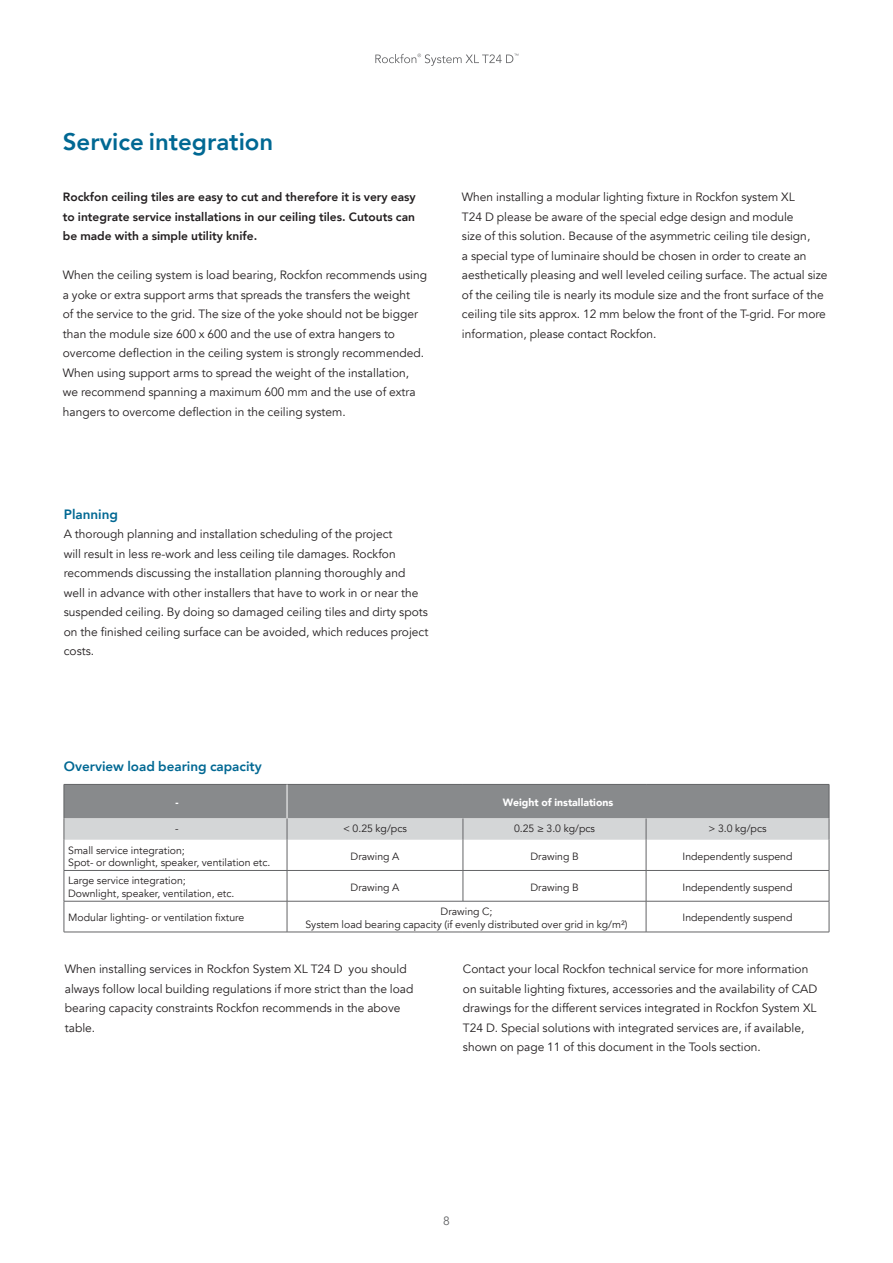
<style>
.page{position:relative;width:893px;height:1263px;background:#fff}
.page>*{position:absolute;margin:0;border:0;box-sizing:border-box;transform-origin:0 0}
.t1{font:800 24px "Avenir";color:#006893}
.t2{font:800 13.5px "Avenir";color:#006893}
.t3{font:12px/19.5px "Avenir";color:#231f20}
.t4{font:800 12px/19.5px "Avenir";color:#231f20;text-align:justify}
.t5{font:12px "Avenir";color:#636466}
.t6{font:10.5px/12.6px "Avenir";color:#231f20}
.t7{font:900 10.5px "Avenir";color:#fff}
</style>
<div class="page">
<svg style="left:375px;top:54px;width:143px;height:12px"></svg>
<hr style="left:64px;top:840px;width:1px;height:30px;background:#636466">
<hr style="left:287px;top:840px;width:1px;height:30px;background:#636466">
<hr style="left:463px;top:840px;width:1px;height:30px;background:#636466">
<hr style="left:646px;top:840px;width:1px;height:30px;background:#636466">
<hr style="left:829px;top:840px;width:1px;height:30px;background:#636466">
<hr style="left:64px;top:870px;width:223px;height:1px;background:#636466">
<hr style="left:64px;top:871px;width:1px;height:30px;background:#636466">
<hr style="left:287px;top:870px;width:176px;height:1px;background:#636466">
<hr style="left:287px;top:871px;width:1px;height:30px;background:#636466">
<hr style="left:463px;top:870px;width:183px;height:1px;background:#636466">
<hr style="left:463px;top:871px;width:1px;height:30px;background:#636466">
<hr style="left:646px;top:870px;width:183px;height:1px;background:#636466">
<hr style="left:646px;top:871px;width:1px;height:30px;background:#636466">
<hr style="left:829px;top:871px;width:1px;height:30px;background:#636466">
<hr style="left:64px;top:901px;width:223px;height:1px;background:#636466">
<hr style="left:64px;top:901px;width:1px;height:31px;background:#636466">
<hr style="left:287px;top:901px;width:176px;height:1px;background:#636466">
<hr style="left:287px;top:901px;width:1px;height:31px;background:#636466">
<hr style="left:463px;top:901px;width:183px;height:1px;background:#636466">
<hr style="left:646px;top:901px;width:183px;height:1px;background:#636466">
<hr style="left:646px;top:901px;width:1px;height:31px;background:#636466">
<hr style="left:829px;top:901px;width:1px;height:31px;background:#636466">
<hr style="left:64px;top:932px;width:223px;height:1px;background:#636466">
<hr style="left:287px;top:932px;width:176px;height:1px;background:#636466">
<hr style="left:463px;top:932px;width:183px;height:1px;background:#636466">
<hr style="left:646px;top:932px;width:183px;height:1px;background:#636466">
<svg style="left:64px;top:784px;width:766px;height:56px;background:#a5a7a8"></svg>
<h1 class="t1" style="left:63px;top:123px;width:212px">Service integration</h1>
<p class="t4" style="left:63px;top:187px;width:354px">Rockfon ceiling tiles are easy to cut and therefore it is very easy to integrate service installations in our ceiling tiles. Cutouts can be made with a simple utility knife.</p>
<p class="t3" style="left:63px;top:266px;width:366px">When the ceiling system is load bearing, Rockfon recommends using a yoke or extra support arms that spreads the transfers the weight<br>of the service to the grid. The size of the yoke should not be bigger than the module size 600 x 600 and the use of extra hangers to overcome deflection in the ceiling system is strongly recommended.<br>When using support arms to spread the weight of the installation, we recommend spanning a maximum 600 mm and the use of extra hangers to overcome deflection in the ceiling system.</p>
<p class="t3" style="left:462px;top:188px;width:367px">When installing a modular lighting fixture in Rockfon system XL<br>T24 D please be aware of the special edge design and module<br>size of this solution. Because of the asymmetric ceiling tile design,<br>a special type of luminaire should be chosen in order to create an aesthetically pleasing and well leveled ceiling surface. The actual size of the ceiling tile is nearly its module size and the front surface of the ceiling tile sits approx. 12 mm below the front of the T-grid. For more information, please contact Rockfon.</p>
<p class="t2" style="left:64px;top:503px;width:56px">Planning</p>
<p class="t3" style="left:64px;top:524px;width:366px">A thorough planning and installation scheduling of the project<br>will result in less re-work and less ceiling tile damages. Rockfon recommends discussing the installation planning thoroughly and well in advance with other installers that have to work in or near the suspended ceiling. By doing so damaged ceiling tiles and dirty spots on the finished ceiling surface can be avoided, which reduces project costs.</p>
<p class="t2" style="left:64px;top:756px;width:200px">Overview load bearing capacity</p>
<p class="t7" style="left:175px;top:794px;width:5px">-</p>
<p class="t7" style="left:503px;top:794px;width:112px">Weight of installations</p>
<p class="t6" style="left:175px;top:823px;width:5px">-</p>
<p class="t6" style="left:343px;top:823px;width:65px">&lt; 0.25 kg/pcs</p>
<p class="t6" style="left:514px;top:823px;width:82px">0.25 ≥ 3.0 kg/pcs</p>
<p class="t6" style="left:709px;top:823px;width:59px">&gt; 3.0 kg/pcs</p>
<p class="t6" style="left:68px;top:844px;width:204px">Small service integration;<br>Spot- or downlight, speaker, ventilation etc.</p>
<p class="t6" style="left:351px;top:850px;width:50px">Drawing A</p>
<p class="t6" style="left:530px;top:850px;width:50px">Drawing B</p>
<p class="t6" style="left:683px;top:850px;width:111px">Independently suspend</p>
<p class="t6" style="left:68px;top:875px;width:168px">Large service integration;<br>Downlight, speaker, ventilation, etc.</p>
<p class="t6" style="left:351px;top:881px;width:50px">Drawing A</p>
<p class="t6" style="left:530px;top:881px;width:50px">Drawing B</p>
<p class="t6" style="left:683px;top:881px;width:111px">Independently suspend</p>
<p class="t6" style="left:68px;top:912px;width:178px">Modular lighting- or ventilation fixture</p>
<p class="t6" style="left:305px;top:905px;width:324px;text-align:center">Drawing C;<br>System load bearing capacity (if evenly distributed over grid in kg/m²)</p>
<p class="t6" style="left:683px;top:912px;width:111px">Independently suspend</p>
<p class="t3" style="left:65px;top:960px;width:350px">When installing services in Rockfon System XL T24 D you should always follow local building regulations if more strict than the load bearing capacity constraints Rockfon recommends in the above table.</p>
<p class="t3" style="left:463px;top:960px;width:356px">Contact your local Rockfon technical service for more information on suitable lighting fixtures, accessories and the availability of CAD drawings for the different services integrated in Rockfon System XL T24 D. Special solutions with integrated services are, if available, shown on page 11 of this document in the Tools section.</p>
<p class="t5" style="left:443px;top:1213px;width:8px">8</p>
</div>
